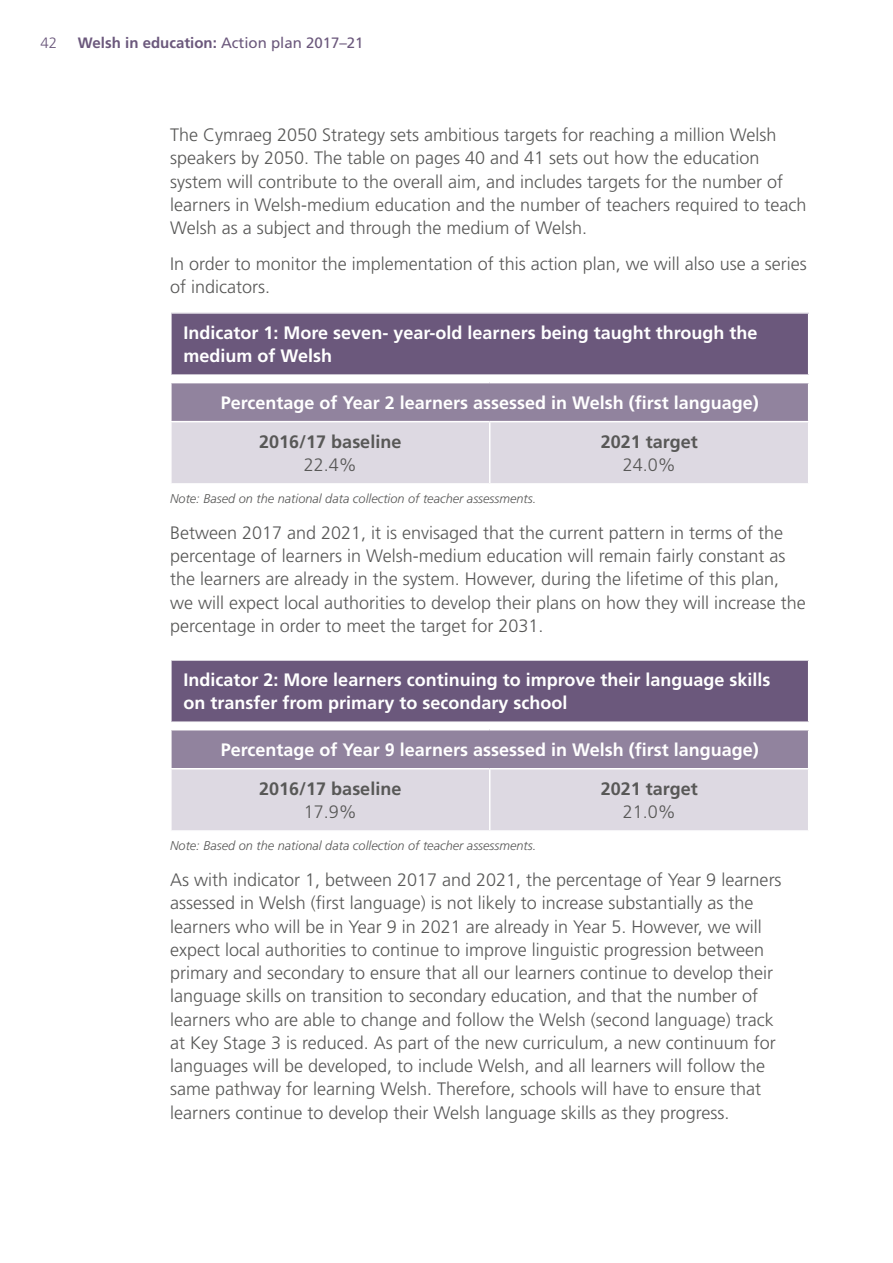
<style>
.page{position:relative;width:893px;height:1263px;background:#fff}
.page>*{position:absolute;margin:0;border:0;box-sizing:border-box;transform-origin:0 0}
.Body_text{font:300 18px/23.2px "Frutiger LT Std";color:#585857}
.body_text_left_white{font:700 18px/23.2px "Frutiger LT Std";color:#fff}
.body_text_centred_wh{font:700 18px "Frutiger LT Std";color:#fff}
.bt_bold_centre{font:700 18px "Frutiger LT Std";color:#585857}
.BT_light_black_centr{font:300 18px "Frutiger LT Std";color:#585857}
.t1{font:700 15px "Frutiger LT Std";color:#6b587c}
.t2{font:300 15px "Frutiger LT Std";color:#6b587c}
.Note{font:italic 300 12.75px "Frutiger LT Std";color:#585857}
.s1{font-weight:400}
</style>
<div class="page">
<div style="left:171px;top:313px;width:638px;height:62px;background:#6b587c"></div>
<hr style="left:170px;top:312px;width:639px;height:2px;background:#fff">
<hr style="left:170px;top:314px;width:2px;height:60px;background:#fff">
<hr style="left:808px;top:314px;width:1px;height:60px;background:#fff">
<hr style="left:170px;top:374px;width:639px;height:2px;background:#fff">
<div style="left:171px;top:383px;width:638px;height:39px;background:#91839e"></div>
<div style="left:172px;top:422px;width:636px;height:61px;background:#ddd9e2"></div>
<hr style="left:170px;top:383px;width:2px;height:38px;background:#fff">
<hr style="left:808px;top:383px;width:1px;height:38px;background:#fff">
<hr style="left:170px;top:421px;width:320px;height:1px;background:#fff">
<hr style="left:490px;top:421px;width:319px;height:1px;background:#fff">
<hr style="left:489px;top:422px;width:1px;height:61px;background:#fff">
<div style="left:171px;top:660px;width:638px;height:62px;background:#6b587c"></div>
<hr style="left:170px;top:659px;width:639px;height:2px;background:#fff">
<hr style="left:170px;top:661px;width:2px;height:60px;background:#fff">
<hr style="left:808px;top:661px;width:1px;height:60px;background:#fff">
<hr style="left:170px;top:721px;width:639px;height:2px;background:#fff">
<div style="left:171px;top:730px;width:638px;height:39px;background:#91839e"></div>
<div style="left:172px;top:769px;width:636px;height:61px;background:#ddd9e2"></div>
<hr style="left:170px;top:730px;width:2px;height:38px;background:#fff">
<hr style="left:808px;top:730px;width:1px;height:38px;background:#fff">
<hr style="left:170px;top:768px;width:320px;height:1px;background:#fff">
<hr style="left:490px;top:768px;width:319px;height:1px;background:#fff">
<hr style="left:489px;top:769px;width:1px;height:61px;background:#fff">
<p class="t2" style="left:40px;top:34px;width:18px">42</p>
<p class="t1" style="left:78px;top:34px;width:287px">Welsh in education: <span class="s1">Action plan 2017–21</span></p>
<p class="Body_text" style="left:170px;top:123px;width:638px">The Cymraeg 2050 Strategy sets ambitious targets for reaching a million Welsh speakers by 2050. The table on pages 40 and 41 sets out how the education system will contribute to the overall aim, and includes targets for the number of learners in Welsh-medium education and the number of teachers required to teach Welsh as a subject and through the medium of Welsh.</p>
<p class="Body_text" style="left:170px;top:252px;width:638px">In order to monitor the implementation of this action plan, we will also use a series of indicators.</p>
<p class="body_text_left_white" style="left:184px;top:321px;width:575px">Indicator 1: More seven- year-old learners being taught through the medium of Welsh</p>
<p class="body_text_centred_wh" style="left:221px;top:392px;width:540px">Percentage of Year 2 learners assessed in Welsh (first language)</p>
<p class="bt_bold_centre" style="left:259px;top:431px;width:144px">2016/17 baseline</p>
<p class="BT_light_black_centr" style="left:304px;top:455px;width:55px">22.4%</p>
<p class="bt_bold_centre" style="left:601px;top:431px;width:99px">2021 target</p>
<p class="BT_light_black_centr" style="left:623px;top:455px;width:55px">24.0%</p>
<p class="Note" style="left:170px;top:491px;width:368px">Note: Based on the national data collection of teacher assessments.</p>
<p class="Body_text" style="left:170px;top:521px;width:637px">Between 2017 and 2021, it is envisaged that the current pattern in terms of the percentage of learners in Welsh-medium education will remain fairly constant as the learners are already in the system. However, during the lifetime of this plan, we will expect local authorities to develop their plans on how they will increase the percentage in order to meet the target for 2031.</p>
<p class="body_text_left_white" style="left:184px;top:668px;width:588px">Indicator 2: More learners continuing to improve their language skills on transfer from primary to secondary school</p>
<p class="body_text_centred_wh" style="left:221px;top:739px;width:540px">Percentage of Year 9 learners assessed in Welsh (first language)</p>
<p class="bt_bold_centre" style="left:259px;top:778px;width:144px">2016/17 baseline</p>
<p class="BT_light_black_centr" style="left:304px;top:802px;width:55px">17.9%</p>
<p class="bt_bold_centre" style="left:601px;top:778px;width:99px">2021 target</p>
<p class="BT_light_black_centr" style="left:623px;top:802px;width:55px">21.0%</p>
<p class="Note" style="left:170px;top:838px;width:368px">Note: Based on the national data collection of teacher assessments.</p>
<p class="Body_text" style="left:170px;top:868px;width:613px">As with indicator 1, between 2017 and 2021, the percentage of Year 9 learners assessed in Welsh (first language) is not likely to increase substantially as the learners who will be in Year 9 in 2021 are already in Year 5. However, we will expect local authorities to continue to improve linguistic progression between primary and secondary to ensure that all our learners continue to develop their language skills on transition to secondary education, and that the number of learners who are able to change and follow the Welsh (second language) track at Key Stage 3 is reduced. As part of the new curriculum, a new continuum for languages will be developed, to include Welsh, and all learners will follow the same pathway for learning Welsh. Therefore, schools will have to ensure that learners continue to develop their Welsh language skills as they progress.</p>
</div>
